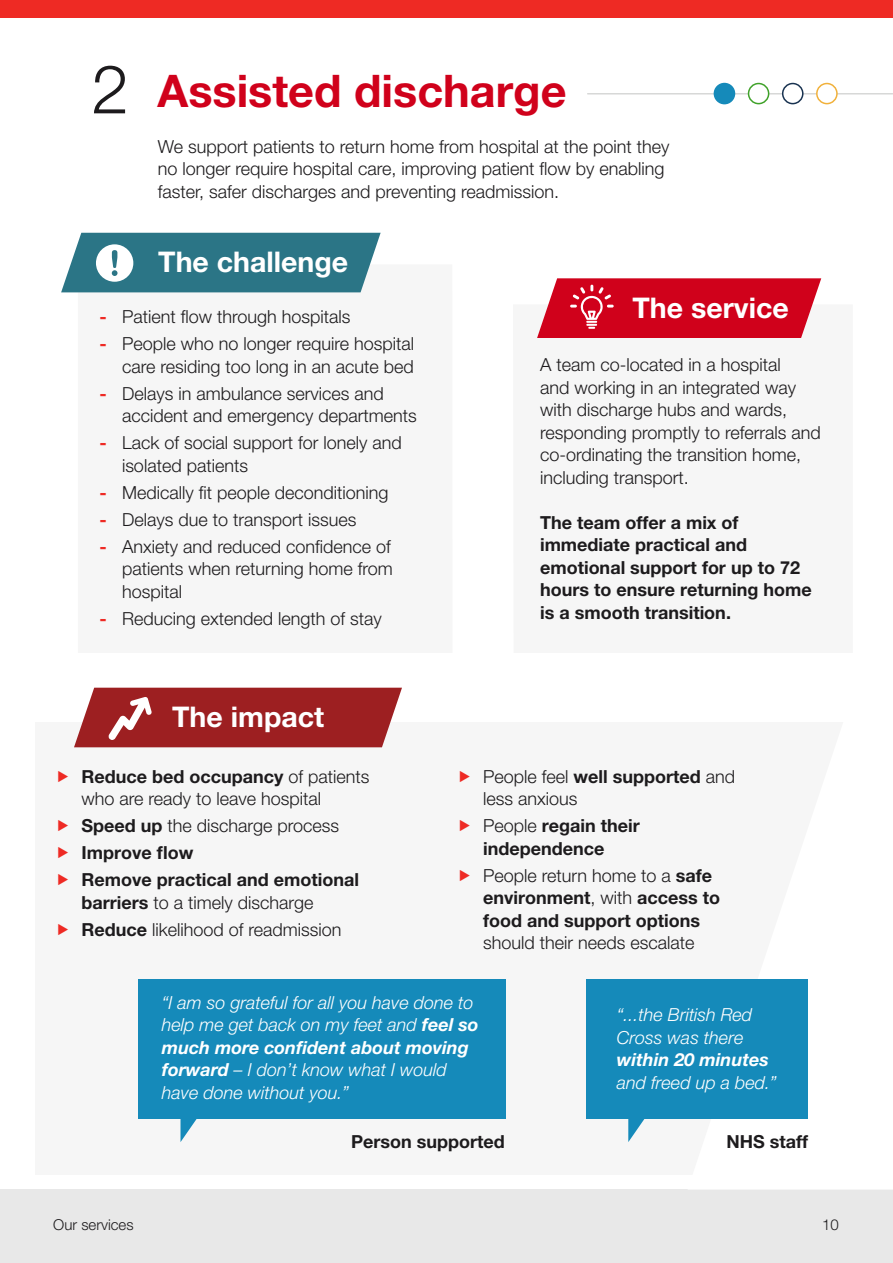
<style>
.page{position:relative;width:893px;height:1263px;background:#fff}
.page>*{position:absolute;margin:0;border:0;box-sizing:border-box;transform-origin:0 0}
.t1{font:700 45px "Helvetica Neue LT Pro";color:#d0011b}
.t2{font:700 28.5px "Helvetica Neue LT Pro";color:#fff}
.t3{font:300 18px/22.5px "Helvetica Neue LT Pro";color:#1d1b1d}
.t4{font:700 18px/22.5px "Helvetica Neue LT Pro";color:#1d1b1d}
.t5{font:italic 300 18px/22.5px "Helvetica Neue LT Pro";color:#fff}
.t6{font:italic 700 18px "Helvetica Neue LT Pro";color:#fff}
.t7{font:300 15px "Helvetica Neue LT Pro";color:#1d1b1d}
.s1{font-weight:300;font-size:67.5px;color:#1d1b1d}
.s2{font-weight:700;color:#ee2a24}
.s3{font-weight:700}
.s4{font-weight:300}
</style>
<div class="page">
<div style="left:0;top:1189px;width:893px;height:74px;background:#e8e8e8"></div>
<div style="left:78px;top:264px;width:374px;height:389px;background:#f6f6f6"></div>
<div style="left:35px;top:722px;width:822px;height:452px;background:#f6f6f6"></div>
<svg style="left:74px;top:688px;width:328px;height:59px;background:#a53335"></svg>
<div style="left:138px;top:979px;width:368px;height:140px;background:#158aba"></div>
<svg style="left:180px;top:1119px;width:17px;height:23px"></svg>
<div style="left:586px;top:979px;width:222px;height:140px;background:#158aba"></div>
<svg style="left:628px;top:1119px;width:17px;height:23px"></svg>
<div style="left:0;top:0;width:893px;height:18px;background:#ee2a24"></div>
<svg style="left:61px;top:233px;width:320px;height:59px;background:#438493"></svg>
<hr style="left:588px;top:93px;width:304px;height:2px;background:#d7d8d7">
<div style="left:748px;top:84px;width:21px;height:20px;background:#fff;border-radius:50%"></div>
<div style="left:748px;top:83px;width:21px;height:21px;border:2px solid #40a22a;border-radius:50%"></div>
<div style="left:783px;top:84px;width:20px;height:20px;background:#fff;border-radius:50%"></div>
<div style="left:782px;top:83px;width:21px;height:21px;border:2px solid #193351;border-radius:50%"></div>
<div style="left:817px;top:84px;width:20px;height:20px;background:#fff;border-radius:50%"></div>
<div style="left:816px;top:83px;width:22px;height:21px;border:2px solid #f1b13b;border-radius:50%"></div>
<div style="left:714px;top:83px;width:21px;height:21px;background:#158aba;border-radius:50%"></div>
<svg style="left:537px;top:278px;width:284px;height:60px;background:#d41930"></svg>
<h1 class="t1" style="left:92px;top:63px;width:477px"><span class="s1">2</span> Assisted discharge</h1>
<p class="t3" style="left:158px;top:135px;width:513px">We support patients to return home from hospital at the point they no longer require hospital care, improving patient flow by enabling faster, safer discharges and preventing readmission.</p>
<h2 class="t2" style="left:158px;top:244px;width:191px">The challenge</h2>
<p class="t3" style="left:99px;top:305px;width:252px"><span class="s2">-</span> Patient flow through hospitals</p>
<p class="t3" style="left:99px;top:332px;width:316px;text-align:right"><span class="s2">-</span> People who no longer require hospital care residing too long in an acute bed</p>
<p class="t3" style="left:122px;top:382px;width:296px;text-indent:-22px"><span class="s2">-</span> Delays in ambulance services and accident and emergency departments</p>
<p class="t3" style="left:122px;top:431px;width:281px;text-indent:-22px"><span class="s2">-</span> Lack of social support for lonely and isolated patients</p>
<p class="t3" style="left:99px;top:481px;width:290px"><span class="s2">-</span> Medically fit people deconditioning</p>
<p class="t3" style="left:99px;top:508px;width:258px"><span class="s2">-</span> Delays due to transport issues</p>
<p class="t3" style="left:122px;top:535px;width:272px;text-align:justify;text-indent:-22px"><span class="s2">-</span> Anxiety and reduced confidence of patients when returning home from hospital</p>
<p class="t3" style="left:99px;top:607px;width:284px"><span class="s2">-</span> Reducing extended length of stay</p>
<h2 class="t2" style="left:172px;top:699px;width:153px">The impact</h2>
<p class="t3" style="left:81px;top:765px;width:290px"><span class="s3">Reduce bed occupancy</span> of patients who are ready to leave hospital</p>
<p class="t4" style="left:81px;top:812px;width:279px;line-height:27px">Speed up <span class="s4">the discharge process<br></span>Improve flow<br>Remove practical and emotional</p>
<p class="t3" style="left:81px;top:888px;width:262px;line-height:27px"><span class="s3">barriers</span> to a timely discharge<br><span class="s3">Reduce</span> likelihood of readmission</p>
<h2 class="t2" style="left:632px;top:290px;width:158px">The service</h2>
<p class="t3" style="left:540px;top:353px;width:282px">A team co-located in a hospital<br>and working in an integrated way with discharge hubs and wards, responding promptly to referrals and co-ordinating the transition home, including transport.</p>
<p class="t4" style="left:540px;top:511px;width:273px">The team offer a mix of immediate practical and emotional support for up to 72 hours to ensure returning home is a smooth transition.</p>
<p class="t3" style="left:483px;top:765px;width:253px">People feel <span class="s3">well supported</span> and less anxious</p>
<p class="t4" style="left:483px;top:814px;width:158px"><span class="s4">People</span> regain their independence</p>
<p class="t4" style="left:483px;top:864px;width:239px"><span class="s4">People return home to a</span> safe environment<span class="s4">, with</span> access to food and support options</p>
<p class="t3" style="left:483px;top:931px;width:213px">should their needs escalate</p>
<p class="t7" style="left:53px;top:1216px;width:82px">Our services</p>
<p class="t5" style="left:162px;top:991px;width:318px">“I am so grateful for all you have done to help me get back on my feet and <span class="s3">feel so much more confident about moving forward</span> – I don’t know what I would have done without you.”</p>
<p class="t4" style="left:351px;top:1130px;width:155px">Person supported</p>
<p class="t5" style="left:617px;top:1003px;width:137px">“...the British Red<br>Cross was there</p>
<p class="t6" style="left:617px;top:1049px;width:153px">within 20 minutes</p>
<p class="t5" style="left:617px;top:1071px;width:161px">and freed up a bed.”</p>
<p class="t4" style="left:726px;top:1130px;width:83px">NHS staff</p>
<p class="t7" style="left:822px;top:1216px;width:18px">10</p>
</div>
